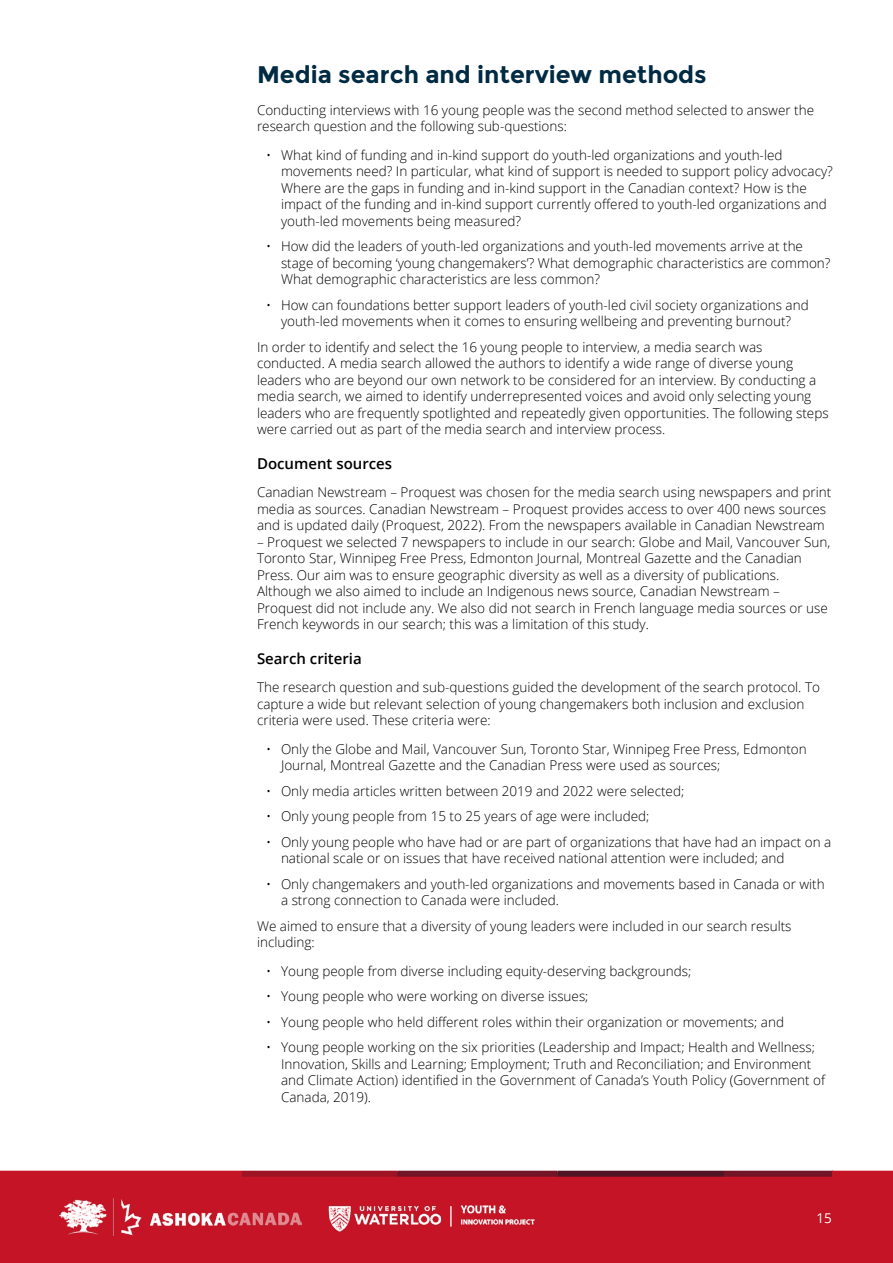
<style>
.page{position:relative;width:893px;height:1263px;background:#fff}
.page>*{position:absolute;margin:0;border:0;box-sizing:border-box;transform-origin:0 0}
.t1{font:700 24px "Montserrat";color:#002b43}
.t2{font:600 15px "Open Sans";color:#000}
.t3{font:300 13.5px/16.5px "Open Sans";color:#000}
.t4{font:13.5px "Open Sans";color:#fff}
</style>
<div class="page">
<div style="left:0;top:1173px;width:893px;height:90px;background:#c41425"></div>
<img style="left:60px;top:1198px;width:241px;height:38px">
<img style="left:328px;top:1205px;width:207px;height:27px">
<div style="left:0;top:1171px;width:242px;height:6px;background:#c41425"></div>
<div style="left:242px;top:1171px;width:155px;height:6px;background:#9e1425"></div>
<div style="left:397px;top:1171px;width:160px;height:6px;background:#711425"></div>
<div style="left:724px;top:1171px;width:109px;height:6px;background:#711425"></div>
<div style="left:557px;top:1171px;width:167px;height:6px;background:#511425"></div>
<div style="left:832px;top:1171px;width:61px;height:6px;background:#c41425"></div>
<h1 class="t1" style="left:257px;top:60px;width:451px">Media search and interview methods</h1>
<p class="t3" style="left:257px;top:101px;width:559px">Conducting interviews with 16 young people was the second method selected to answer the research question and the following sub-questions:</p>
<p class="t3" style="left:281px;top:146px;width:553px;text-indent:-15px">• What kind of funding and in-kind support do youth-led organizations and youth-led movements need? In particular, what kind of support is needed to support policy advocacy?<br>Where are the gaps in funding and in-kind support in the Canadian context? How is the impact of the funding and in-kind support currently offered to youth-led organizations and youth-led movements being measured?</p>
<p class="t3" style="left:281px;top:238px;width:551px;text-indent:-15px">• How did the leaders of youth-led organizations and youth-led movements arrive at the stage of becoming ‘young changemakers’? What demographic characteristics are common?<br>What demographic characteristics are less common?</p>
<p class="t3" style="left:266px;top:296px;width:544px;text-align:center">• How can foundations better support leaders of youth-led civil society organizations and youth-led movements when it comes to ensuring wellbeing and preventing burnout?</p>
<p class="t3" style="left:257px;top:338px;width:573px">In order to identify and select the 16 young people to interview, a media search was conducted. A media search allowed the authors to identify a wide range of diverse young leaders who are beyond our own network to be considered for an interview. By conducting a media search, we aimed to identify underrepresented voices and avoid only selecting young leaders who are frequently spotlighted and repeatedly given opportunities. The following steps were carried out as part of the media search and interview process.</p>
<p class="t2" style="left:257px;top:453px;width:137px">Document sources</p>
<p class="t3" style="left:257px;top:484px;width:576px">Canadian Newstream – Proquest was chosen for the media search using newspapers and print media as sources. Canadian Newstream – Proquest provides access to over 400 news sources and is updated daily (Proquest, 2022). From the newspapers available in Canadian Newstream</p>
<p class="t3" style="left:257px;top:533px;width:575px">– Proquest we selected 7 newspapers to include in our search: Globe and Mail, Vancouver Sun, Toronto Star, Winnipeg Free Press, Edmonton Journal, Montreal Gazette and the Canadian Press. Our aim was to ensure geographic diversity as well as a diversity of publications.<br>Although we also aimed to include an Indigenous news source, Canadian Newstream – Proquest did not include any. We also did not search in French language media sources or use French keywords in our search; this was a limitation of this study.</p>
<p class="t2" style="left:257px;top:648px;width:106px">Search criteria</p>
<p class="t3" style="left:257px;top:679px;width:564px">The research question and sub-questions guided the development of the search protocol. To capture a wide but relevant selection of young changemakers both inclusion and exclusion criteria were used. These criteria were:</p>
<p class="t3" style="left:281px;top:740px;width:527px;text-indent:-15px">• Only the Globe and Mail, Vancouver Sun, Toronto Star, Winnipeg Free Press, Edmonton<br>Journal, Montreal Gazette and the Canadian Press were used as sources;</p>
<p class="t3" style="left:266px;top:782px;width:420px">• Only media articles written between 2019 and 2022 were selected;</p>
<p class="t3" style="left:266px;top:808px;width:385px">• Only young people from 15 to 25 years of age were included;</p>
<p class="t3" style="left:281px;top:833px;width:552px;text-indent:-15px">• Only young people who have had or are part of organizations that have had an impact on a national scale or on issues that have received national attention were included; and</p>
<p class="t3" style="left:281px;top:875px;width:545px;text-indent:-15px">• Only changemakers and youth-led organizations and movements based in Canada or with a strong connection to Canada were included.</p>
<p class="t3" style="left:257px;top:917px;width:536px">We aimed to ensure that a diversity of young leaders were included in our search results including:</p>
<p class="t3" style="left:266px;top:962px;width:427px">• Young people from diverse including equity-deserving backgrounds;</p>
<p class="t3" style="left:266px;top:988px;width:324px">• Young people who were working on diverse issues;</p>
<p class="t3" style="left:266px;top:1013px;width:520px">• Young people who held different roles within their organization or movements; and</p>
<p class="t3" style="left:281px;top:1039px;width:546px;text-indent:-15px">• Young people working on the six priorities (Leadership and Impact; Health and Wellness; Innovation, Skills and Learning; Employment; Truth and Reconciliation; and Environment and Climate Action) identified in the Government of Canada’s Youth Policy (Government of Canada, 2019).</p>
<p class="t4" style="left:817px;top:1208px;width:17px">15</p>
</div>
